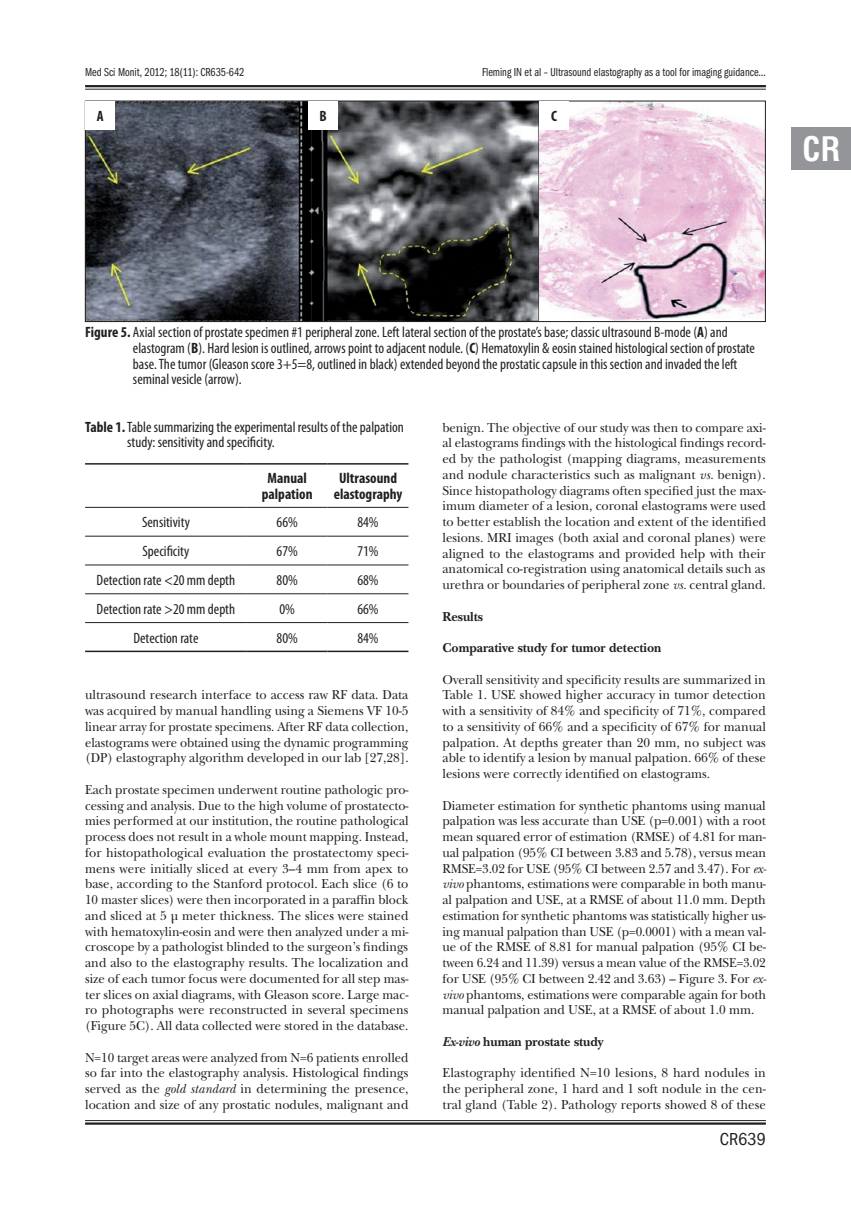
<style>
.page{position:relative;width:851px;height:1212px;background:#fff}
.page>*{position:absolute;margin:0;border:0;box-sizing:border-box;transform-origin:0 0}
.t1{font:33px "Swis 721 Cn EU Bold";color:#fff}
.t2{font:18px "Franklin Got Itc TOT Boo Con";color:#231f20}
.MSM_Rycina_tytul{font:condensed 15px/15.8px "Myriad Pro";color:#231f20}
.MSM_Tabela_zawartosc{font:condensed 15px "Myriad Pro";color:#231f20}
.MSM_Tabela_zawartosc-2{font:700 condensed 15px/15.8px "Myriad Pro";color:#231f20;text-align:center}
.MSM_Body{font:13.5px/15.8px "New Baskerville";color:#231f20;text-align:justify;scale:.94 1}
.MSM_Body-2{font:13.5px/15.8px "New Baskerville";color:#231f20;text-align:justify;scale:.95 1}
.MSM_Headline_2{font:700 13.5px "New Baskerville";color:#231f20;scale:.95 1}
.t3{font:12px "Franklin Got Itc TOT Boo Com";color:#231f20}
.s1{font-weight:700}
.s2{font-style:italic}
</style>
<div class="page">
<img style="left:87px;top:103px;width:676px;height:217px">
<div style="left:85px;top:101px;width:680px;height:221px;border:1px solid #231f20"></div>
<div style="left:86px;top:101px;width:29px;height:28px;background:#fff"></div>
<div style="left:308px;top:101px;width:30px;height:28px;background:#fff"></div>
<div style="left:539px;top:101px;width:29px;height:28px;background:#fff"></div>
<hr style="left:85px;top:463px;width:162px;height:2px;background:#231f20">
<hr style="left:247px;top:463px;width:80px;height:2px;background:#231f20">
<hr style="left:327px;top:463px;width:81px;height:2px;background:#231f20">
<hr style="left:85px;top:651px;width:162px;height:1px;background:#231f20">
<hr style="left:247px;top:651px;width:80px;height:1px;background:#231f20">
<hr style="left:327px;top:651px;width:81px;height:1px;background:#231f20">
<hr style="left:85px;top:507px;width:162px;height:1px;background:#231f20">
<hr style="left:247px;top:507px;width:80px;height:1px;background:#231f20">
<hr style="left:327px;top:507px;width:81px;height:1px;background:#231f20">
<hr style="left:85px;top:536px;width:162px;height:1px;background:#231f20">
<hr style="left:247px;top:536px;width:80px;height:1px;background:#231f20">
<hr style="left:327px;top:536px;width:81px;height:1px;background:#231f20">
<hr style="left:85px;top:565px;width:162px;height:1px;background:#231f20">
<hr style="left:247px;top:565px;width:80px;height:1px;background:#231f20">
<hr style="left:327px;top:565px;width:81px;height:1px;background:#231f20">
<hr style="left:85px;top:593px;width:162px;height:1px;background:#231f20">
<hr style="left:247px;top:593px;width:80px;height:1px;background:#231f20">
<hr style="left:327px;top:593px;width:81px;height:1px;background:#231f20">
<hr style="left:85px;top:622px;width:162px;height:1px;background:#231f20">
<hr style="left:247px;top:622px;width:80px;height:1px;background:#231f20">
<hr style="left:327px;top:622px;width:81px;height:1px;background:#231f20">
<hr style="left:85px;top:85px;width:680px;height:2px;background:#231f20">
<hr style="left:85px;top:89px;width:680px;height:1px;background:#231f20">
<hr style="left:85px;top:1120px;width:680px;height:1px;background:#231f20">
<hr style="left:85px;top:1122px;width:680px;height:3px;background:#231f20">
<div style="left:791px;top:128px;width:59px;height:42px;background:#939598"></div>
<p class="t3" style="left:85px;top:66px;width:161px">Med Sci Monit, 2012; 18(11): CR635-642</p>
<p class="t3" style="left:482px;top:66px;width:285px">Fleming IN et al – Ultrasound elastography as a tool for imaging guidance…</p>
<p class="MSM_Tabela_zawartosc-2" style="left:97px;top:108px;width:8px">A</p>
<p class="MSM_Tabela_zawartosc-2" style="left:319px;top:108px;width:9px">B</p>
<p class="MSM_Tabela_zawartosc-2" style="left:551px;top:108px;width:7px">C</p>
<h1 class="t1" style="left:802px;top:129px;width:39px">CR</h1>
<p class="MSM_Rycina_tytul" style="left:133px;top:324px;width:623px;text-indent:-48px"><span class="s1">Figure 5.</span> Axial section of prostate specimen #1 peripheral zone. Left lateral section of the prostate’s base; classic ultrasound B-mode (<span class="s1">A</span>) and elastogram (<span class="s1">B</span>). Hard lesion is outlined, arrows point to adjacent nodule. (<span class="s1">C</span>) Hematoxylin &amp; eosin stained histological section of prostate base. The tumor (Gleason score 3+5=8, outlined in black) extended beyond the prostatic capsule in this section and invaded the left seminal vesicle (arrow).</p>
<p class="MSM_Rycina_tytul" style="left:127px;top:419px;width:278px;text-indent:-42px"><span class="s1">Table 1.</span>Table summarizing the experimental results of the palpation study: sensitivity and specificity.</p>
<p class="MSM_Tabela_zawartosc-2" style="left:262px;top:470px;width:52px">Manual palpation</p>
<p class="MSM_Tabela_zawartosc-2" style="left:333px;top:470px;width:70px">Ultrasound elastography</p>
<p class="MSM_Tabela_zawartosc" style="left:142px;top:513px;width:49px">Sensitivity</p>
<p class="MSM_Tabela_zawartosc" style="left:276px;top:513px;width:23px">66%</p>
<p class="MSM_Tabela_zawartosc" style="left:357px;top:513px;width:23px">84%</p>
<p class="MSM_Tabela_zawartosc" style="left:142px;top:542px;width:48px">Specificity</p>
<p class="MSM_Tabela_zawartosc" style="left:276px;top:542px;width:23px">67%</p>
<p class="MSM_Tabela_zawartosc" style="left:357px;top:542px;width:23px">71%</p>
<p class="MSM_Tabela_zawartosc" style="left:97px;top:571px;width:140px">Detection rate &lt;20 mm depth</p>
<p class="MSM_Tabela_zawartosc" style="left:276px;top:571px;width:23px">80%</p>
<p class="MSM_Tabela_zawartosc" style="left:357px;top:571px;width:23px">68%</p>
<p class="MSM_Tabela_zawartosc" style="left:97px;top:600px;width:140px">Detection rate &gt;20 mm depth</p>
<p class="MSM_Tabela_zawartosc" style="left:279px;top:600px;width:17px">0%</p>
<p class="MSM_Tabela_zawartosc" style="left:357px;top:600px;width:23px">66%</p>
<p class="MSM_Tabela_zawartosc" style="left:133px;top:628px;width:67px">Detection rate</p>
<p class="MSM_Tabela_zawartosc" style="left:276px;top:628px;width:23px">80%</p>
<p class="MSM_Tabela_zawartosc" style="left:357px;top:628px;width:23px">84%</p>
<p class="MSM_Body-2" style="left:85px;top:687px;width:342px">ultrasound research interface to access raw RF data. Data was acquired by manual handling using a Siemens VF 10-5 linear array for prostate specimens. After RF data collection, elastograms were obtained using the dynamic programming (DP) elastography algorithm developed in our lab [27,28].</p>
<p class="MSM_Body" style="left:85px;top:782px;width:346px">Each prostate specimen underwent routine pathologic pro&shy;cessing and analysis. Due to the high volume of prostatecto&shy;mies performed at our institution, the routine pathological process does not result in a whole mount mapping. Instead, for histopathological evaluation the prostatectomy speci&shy;mens were initially sliced at every 3–4 mm from apex to base, according to the Stanford protocol. Each slice (6 to 10 master slices) were then incorporated in a paraffin block and sliced at 5 µ meter thickness. The slices were stained with hematoxylin-eosin and were then analyzed under a mi&shy;croscope by a pathologist blinded to the surgeon’s findings and also to the elastography results. The localization and size of each tumor focus were documented for all step mas&shy;ter slices on axial diagrams, with Gleason score. Large mac&shy;ro photographs were reconstructed in several specimens (Figure 5C). All data collected were stored in the database.</p>
<p class="MSM_Body" style="left:85px;top:1049px;width:345px">N=10 target areas were analyzed from N=6 patients enrolled so far into the elastography analysis. Histological findings served as the <span class="s2">gold standard</span> in determining the presence, location and size of any prostatic nodules, malignant and</p>
<p class="MSM_Body" style="left:442px;top:419px;width:346px">benign. The objective of our study was then to compare axi&shy;al elastograms findings with the histological findings record&shy;ed by the pathologist (mapping diagrams, measurements and nodule characteristics such as malignant <span class="s2">vs.</span> benign).<br>Since histopathology diagrams often specified just the max&shy;imum diameter of a lesion, coronal elastograms were used to better establish the location and extent of the identified lesions. MRI images (both axial and coronal planes) were aligned to the elastograms and provided help with their anatomical co-registration using anatomical details such as urethra or boundaries of peripheral zone <span class="s2">vs.</span> central gland.</p>
<p class="MSM_Headline_2" style="left:442px;top:608px;width:44px">Results</p>
<p class="MSM_Headline_2" style="left:442px;top:640px;width:232px">Comparative study for tumor detection</p>
<p class="MSM_Body-2" style="left:442px;top:671px;width:342px">Overall sensitivity and specificity results are summarized in Table 1. USE showed higher accuracy in tumor detection with a sensitivity of 84% and specificity of 71%, compared to a sensitivity of 66% and a specificity of 67% for manual palpation. At depths greater than 20 mm, no subject was able to identify a lesion by manual palpation. 66% of these lesions were correctly identified on elastograms.</p>
<p class="MSM_Body-2" style="left:442px;top:797px;width:342px">Diameter estimation for synthetic phantoms using manual palpation was less accurate than USE (p=0.001) with a root mean squared error of estimation (RMSE) of 4.81 for man&shy;ual palpation (95% CI between 3.83 and 5.78), versus mean RMSE=3.02 for USE (95% CI between 2.57 and 3.47). For <span class="s2">ex&shy;vivo</span> phantoms, estimations were comparable in both manu&shy;al palpation and USE, at a RMSE of about 11.0 mm. Depth estimation for synthetic phantoms was statistically higher us&shy;ing manual palpation than USE (p=0.0001) with a mean val&shy;ue of the RMSE of 8.81 for manual palpation (95% CI be&shy;tween 6.24 and 11.39) versus a mean value of the RMSE=3.02 for USE (95% CI between 2.42 and 3.63) – Figure 3. For <span class="s2">ex&shy;vivo</span> phantoms, estimations were comparable again for both manual palpation and USE, at a RMSE of about 1.0 mm.</p>
<p class="MSM_Headline_2" style="left:442px;top:1034px;width:171px"><span class="s2">Ex-vivo</span> human prostate study</p>
<p class="MSM_Body-2" style="left:442px;top:1065px;width:342px">Elastography identified N=10 lesions, 8 hard nodules in the peripheral zone, 1 hard and 1 soft nodule in the cen&shy;tral gland (Table 2). Pathology reports showed 8 of these</p>
<h2 class="t2" style="left:719px;top:1129px;width:47px">CR639</h2>
</div>
